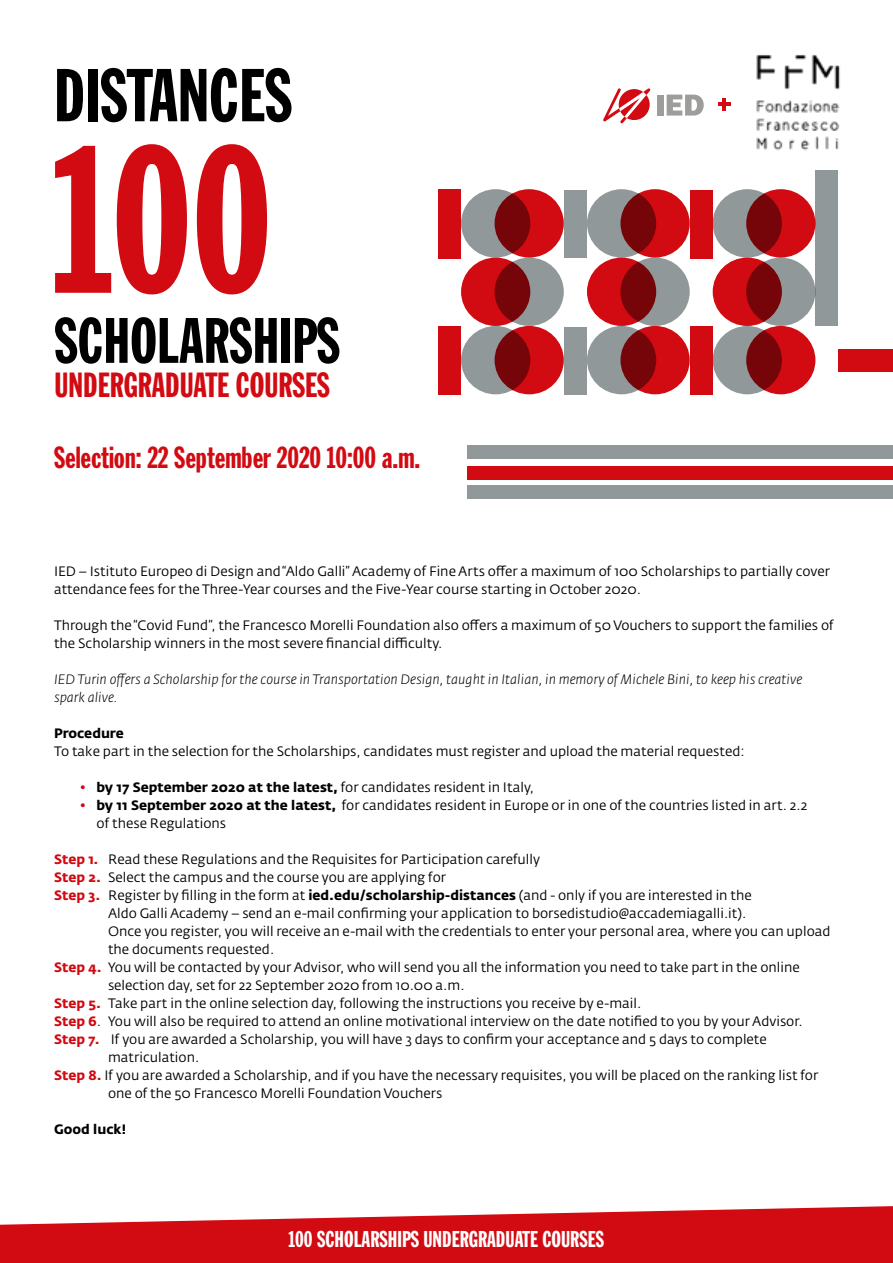
<style>
.page{position:relative;width:893px;height:1263px;background:#fff}
.page>*{position:absolute;margin:0;border:0;box-sizing:border-box;transform-origin:0 0}
.t1{font:206.4px "Franklin Gothic Std Extra Cond";color:#d20a11}
.t2{font:73.5px "Franklin Gothic Std Extra Cond";color:#000}
.t3{font:63px "Franklin Gothic Std Extra Cond";color:#000}
.t4{font:34.35px "Franklin Gothic Std Extra Cond";color:#d20a11}
.t5{font:30px "Franklin Gothic Std Extra Cond";color:#d20a11}
.t6{font:22.5px "Franklin Gothic Std Extra Cond";color:#fff}
.t7{font:13.5px/18px "Fedra Sans Alt Std";color:#000}
.t8{font:italic 300 13.5px/18px "Fedra Sans Alt Std";color:#000}
.t9{font:700 13.5px "Fedra Sans Alt Std";color:#000}
.s1{font-weight:500;color:#d20a11}
.s2{font-weight:400}
.s3{font-weight:700}
.s4{font-weight:700;color:#d20a11}
</style>
<div class="page">
<svg style="left:0;top:1206px;width:893px;height:57px;fill:#d20a11"></svg>
<svg style="left:603px;top:88px;width:47px;height:35px"></svg>
<div style="left:657px;top:95px;width:7px;height:21px;background:#9d9d9c"></div>
<svg style="left:667px;top:95px;width:37px;height:21px"></svg>
<svg style="left:718px;top:98px;width:12px;height:12px"></svg>
<img style="left:756px;top:55px;width:84px;height:116px">
<div style="left:467px;top:446px;width:426px;height:13px;background:#90989a"></div>
<div style="left:467px;top:466px;width:426px;height:13px;background:#d20a11"></div>
<div style="left:467px;top:486px;width:426px;height:13px;background:#90989a"></div>
<div style="left:620px;top:189px;width:70px;height:69px;background:#d20a11;border-radius:50%"></div>
<div style="left:620px;top:326px;width:70px;height:68px;background:#d20a11;border-radius:50%"></div>
<div style="left:746px;top:189px;width:69px;height:69px;background:#d20a11;border-radius:50%"></div>
<div style="left:495px;top:189px;width:69px;height:69px;background:#d20a11;border-radius:50%"></div>
<div style="left:746px;top:326px;width:69px;height:68px;background:#d20a11;border-radius:50%"></div>
<div style="left:495px;top:326px;width:69px;height:68px;background:#d20a11;border-radius:50%"></div>
<div style="left:587px;top:258px;width:69px;height:68px;background:#d20a11;border-radius:50%"></div>
<div style="left:713px;top:258px;width:69px;height:68px;background:#d20a11;border-radius:50%"></div>
<div style="left:461px;top:258px;width:69px;height:68px;background:#d20a11;border-radius:50%"></div>
<svg style="left:587px;top:189px;width:69px;height:69px;background:#865d60"></svg>
<svg style="left:587px;top:326px;width:69px;height:68px;background:#855c5f"></svg>
<svg style="left:713px;top:189px;width:69px;height:69px;background:#865c5f"></svg>
<svg style="left:461px;top:189px;width:69px;height:69px;background:#865d61"></svg>
<svg style="left:713px;top:326px;width:69px;height:68px;background:#855b5e"></svg>
<svg style="left:461px;top:326px;width:69px;height:68px;background:#855c5f"></svg>
<svg style="left:620px;top:258px;width:70px;height:68px;background:#865c5f"></svg>
<svg style="left:746px;top:258px;width:69px;height:68px;background:#855b5e"></svg>
<svg style="left:495px;top:258px;width:69px;height:68px;background:#865d60"></svg>
<div style="left:564px;top:190px;width:23px;height:68px;background:#90989a"></div>
<div style="left:564px;top:327px;width:23px;height:67px;background:#90989a"></div>
<div style="left:690px;top:190px;width:23px;height:68px;background:#d20a11"></div>
<div style="left:438px;top:189px;width:23px;height:69px;background:#d20a11"></div>
<div style="left:690px;top:327px;width:23px;height:68px;background:#d20a11"></div>
<div style="left:838px;top:349px;width:55px;height:23px;background:#d20a11"></div>
<div style="left:438px;top:327px;width:23px;height:68px;background:#d20a11"></div>
<div style="left:815px;top:171px;width:23px;height:155px;background:#90989a"></div>
<h2 class="t2" style="left:54px;top:56px;width:240px">DISTANCES</h2>
<h1 class="t1" style="left:54px;top:110px;width:219px">100</h1>
<h3 class="t3" style="left:54px;top:307px;width:287px">SCHOLARSHIPS</h3>
<h3 class="t4" style="left:54px;top:366px;width:277px">UNDERGRADUATE COURSES</h3>
<h3 class="t5" style="left:54px;top:441px;width:368px">Selection: 22 September 2020 10:00 a.m.</h3>
<p class="t7" style="left:54px;top:562px;width:778px">IED – Istituto Europeo di Design and “Aldo Galli” Academy of Fine Arts offer a maximum of 100 Scholarships to partially cover attendance fees for the Three-Year courses and the Five-Year course starting in October 2020.</p>
<p class="t7" style="left:54px;top:616px;width:781px">Through the “Covid Fund”, the Francesco Morelli Foundation also offers a maximum of 50 Vouchers to support the families of the Scholarship winners in the most severe financial difficulty.</p>
<p class="t8" style="left:54px;top:670px;width:750px">IED Turin offers a Scholarship for the course in Transportation Design, taught in Italian, in memory of Michele Bini, to keep his creative spark alive.</p>
<p class="t9" style="left:54px;top:725px;width:71px">Procedure</p>
<p class="t7" style="left:54px;top:742px;width:692px">To take part in the selection for the Scholarships, candidates must register and upload the material requested:</p>
<p class="t9" style="left:80px;top:779px;width:456px"><span class="s1">•</span> by 17 September 2020 at the latest, <span class="s2">for candidates resident in Italy,</span></p>
<p class="t7" style="left:97px;top:796px;width:712px;text-indent:-17px"><span class="s1">•</span> <span class="s3">by 11 September 2020 at the latest,</span> for candidates resident in Europe or in one of the countries listed in art. 2.2 of these Regulations</p>
<p class="t7" style="left:54px;top:850px;width:488px"><span class="s4">Step 1.</span> Read these Regulations and the Requisites for Participation carefully</p>
<p class="t7" style="left:54px;top:868px;width:394px"><span class="s4">Step 2.</span> Select the campus and the course you are applying for</p>
<p class="t7" style="left:54px;top:886px;width:699px"><span class="s4">Step 3.</span> Register by filling in the form at <span class="s3">ied.edu/scholarship-distances</span> (and - only if you are interested in the</p>
<p class="t7" style="left:108px;top:904px;width:640px">Aldo Galli Academy – send an e-mail confirming your application to borsedistudio@accademiagalli.it).</p>
<p class="t7" style="left:108px;top:922px;width:724px">Once you register, you will receive an e-mail with the credentials to enter your personal area, where you can upload</p>
<p class="t7" style="left:108px;top:940px;width:168px">the documents requested.</p>
<p class="t7" style="left:54px;top:958px;width:747px"><span class="s4">Step 4.</span> You will be contacted by your Advisor, who will send you all the information you need to take part in the online</p>
<p class="t7" style="left:108px;top:976px;width:358px">selection day, set for 22 September 2020 from 10.00 a.m.</p>
<p class="t7" style="left:54px;top:994px;width:589px"><span class="s4">Step 5.</span> Take part in the online selection day, following the instructions you receive by e-mail.</p>
<p class="t7" style="left:54px;top:1012px;width:750px"><span class="s4">Step 6</span>. You will also be required to attend an online motivational interview on the date notified to you by your Advisor.</p>
<p class="t7" style="left:54px;top:1030px;width:714px"><span class="s4">Step 7.</span> If you are awarded a Scholarship, you will have 3 days to confirm your acceptance and 5 days to complete</p>
<p class="t7" style="left:108px;top:1048px;width:93px">matriculation.</p>
<p class="t7" style="left:54px;top:1066px;width:766px"><span class="s4">Step 8.</span> If you are awarded a Scholarship, and if you have the necessary requisites, you will be placed on the ranking list for</p>
<p class="t7" style="left:108px;top:1084px;width:336px">one of the 50 Francesco Morelli Foundation Vouchers</p>
<p class="t9" style="left:54px;top:1121px;width:74px">Good luck!</p>
<h3 class="t6" style="left:289px;top:1227px;width:316px">100 SCHOLARSHIPS UNDERGRADUATE COURSES</h3>
</div>
